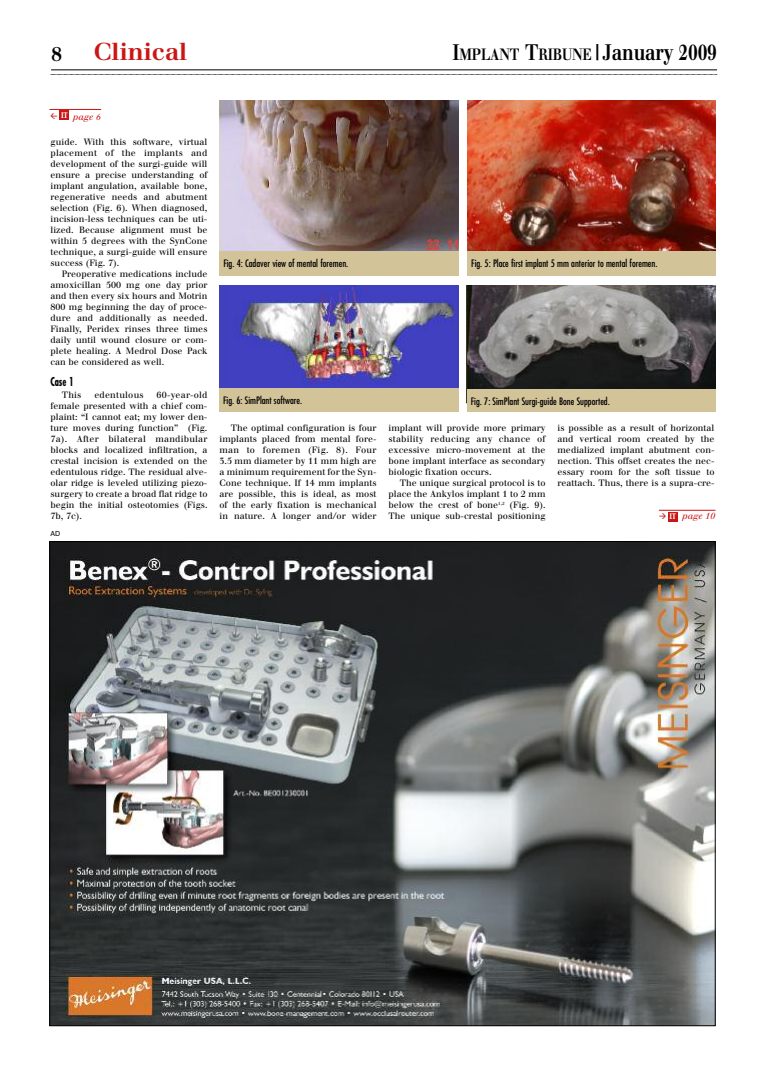
<style>
.page{position:relative;width:765px;height:1080px;background:#fff}
.page>*{position:absolute;margin:0;border:0;box-sizing:border-box;transform-origin:0 0}
.t1{font:700 24px "Walbaum";color:#ca1615}
.t2{font:700 22px "Walbaum";letter-spacing:-.01em;color:#000;scale:.8 1}
.t3{font:700 20px "Walbaum";color:#000}
.t4{font:700 condensed 12px "Futura";color:#000;scale:.8 1}
.t5{font:condensed 10px "Futura";color:#000}
.t6{font:9px/11px "Walbaum";color:#000;text-align:justify}
.t7{font:italic 9px "Walbaum";color:#ca1615}
.t8{font:9px "Walbaum";letter-spacing:.02em;color:#000}
.t9{font:7px "Helvetica";color:#000}
.s1{font-size:16px}
.s2{font-family:"Capitals";font-style:normal;font-size:6.7px;color:#fff}
</style>
<div class="page">
<hr style="left:51px;top:70px;width:666px;height:1px;background:#000">
<svg style="left:51px;top:74px;width:667px;height:1px"></svg>
<img style="left:467px;top:101px;width:249px;height:150px">
<img style="left:219px;top:286px;width:239px;height:102px">
<img style="left:219px;top:101px;width:240px;height:150px">
<div style="left:467px;top:251px;width:249px;height:25px;background:#d3c399"></div>
<div style="left:219px;top:388px;width:239px;height:24px;background:#d3c399"></div>
<div style="left:219px;top:251px;width:240px;height:25px;background:#d3c399"></div>
<img style="left:52px;top:543px;width:662px;height:481px">
<hr style="left:50px;top:109px;width:51px;height:1px;background:#ca1615">
<div style="left:59px;top:111px;width:10px;height:9px;background:#ca1615"></div>
<hr style="left:659px;top:510px;width:57px;height:1px;background:#ca1615">
<div style="left:668px;top:512px;width:10px;height:9px;background:#ca1615"></div>
<img style="left:467px;top:286px;width:249px;height:104px">
<div style="left:467px;top:390px;width:249px;height:22px;background:#d3c399"></div>
<h3 class="t3" style="left:51px;top:46px;width:13px">8</h3>
<h1 class="t1" style="left:93px;top:43px;width:95px">Clinical</h1>
<h2 class="t2" style="left:453px;top:45px;width:332px">I<span class="s1">MPLANT</span> T<span class="s1">RIBUNE</span> | January 2009</h2>
<p class="t7" style="left:61px;top:113px;width:42px"><sup>IT</sup> page 6</p>
<p class="t6" style="left:50px;top:137px;width:159px">guide. With this software, virtual placement of the implants and development of the surgi-guide will ensure a precise understanding of implant angulation, available bone, regenerative needs and abutment selection (Fig. 6). When diagnosed, incision-less techniques can be uti&shy;lized. Because alignment must be within 5 degrees with the SynCone technique, a surgi-guide will ensure success (Fig. 7).</p>
<p class="t6" style="left:50px;top:269px;width:159px;text-indent:11px">Preoperative medications include amoxicillan 500 mg one day prior and then every six hours and Motrin 800 mg beginning the day of proce&shy;dure and additionally as needed.<br>Finally, Peridex rinses three times daily until wound closure or com&shy;plete healing. A Medrol Dose Pack can be considered as well.</p>
<h3 class="t4" style="left:50px;top:376px;width:31px">Case 1</h3>
<p class="t6" style="left:62px;top:390px;width:21px">This</p>
<p class="t8" style="left:94px;top:392px;width:51px">edentulous</p>
<p class="t6" style="left:50px;top:390px;width:159px;text-indent:106px">60-year-old female presented with a chief com&shy;plaint: “I cannot eat; my lower den&shy;ture moves during function” (Fig.<br>7a). After bilateral mandibular blocks and localized infiltration, a crestal incision is extended on the edentulous ridge. The residual alve&shy;olar ridge is leveled utilizing piezo&shy;surgery to create a broad flat ridge to begin the initial osteotomies (Figs.<br>7b, 7c).</p>
<p class="t9" style="left:51px;top:531px;width:11px">AD</p>
<p class="t5" style="left:223px;top:259px;width:126px">Fig. 4: Cadaver view of mental foremen.</p>
<p class="t5" style="left:223px;top:396px;width:81px">Fig. 6: SimPlant software.</p>
<p class="t5" style="left:471px;top:258px;width:188px">Fig. 5: Place first implant 5 mm anterior to mental foremen.</p>
<p class="t5" style="left:471px;top:397px;width:140px">Fig. 7: SimPlant Surgi-guide Bone Supported.</p>
<p class="t6" style="left:220px;top:423px;width:159px;text-indent:11px">The optimal configuration is four implants placed from mental fore&shy;man to foremen (Fig. 8). Four 3.5 mm diameter by 11 mm high are a minimum requirement for the Syn-Cone technique. If 14 mm implants are possible, this is ideal, as most of the early fixation is mechanical in nature. A longer and/or wider</p>
<p class="t6" style="left:389px;top:423px;width:159px">implant will provide more primary stability reducing any chance of excessive micro-movement at the bone implant interface as secondary biologic fixation occurs.</p>
<p class="t6" style="left:388px;top:478px;width:159px;text-indent:11px">The unique surgical protocol is to place the Ankylos implant 1 to 2 mm below the crest of bone<sup>1,2</sup> (Fig. 9).<br>The unique sub-crestal positioning</p>
<p class="t6" style="left:558px;top:423px;width:159px">is possible as a result of horizontal and vertical room created by the medialized implant abutment con&shy;nection. This offset creates the nec&shy;essary room for the soft tissue to reattach. Thus, there is a supra-cre-</p>
<p class="t7" style="left:670px;top:513px;width:48px"><span class="s2">IT</span> page 10</p>
</div>
